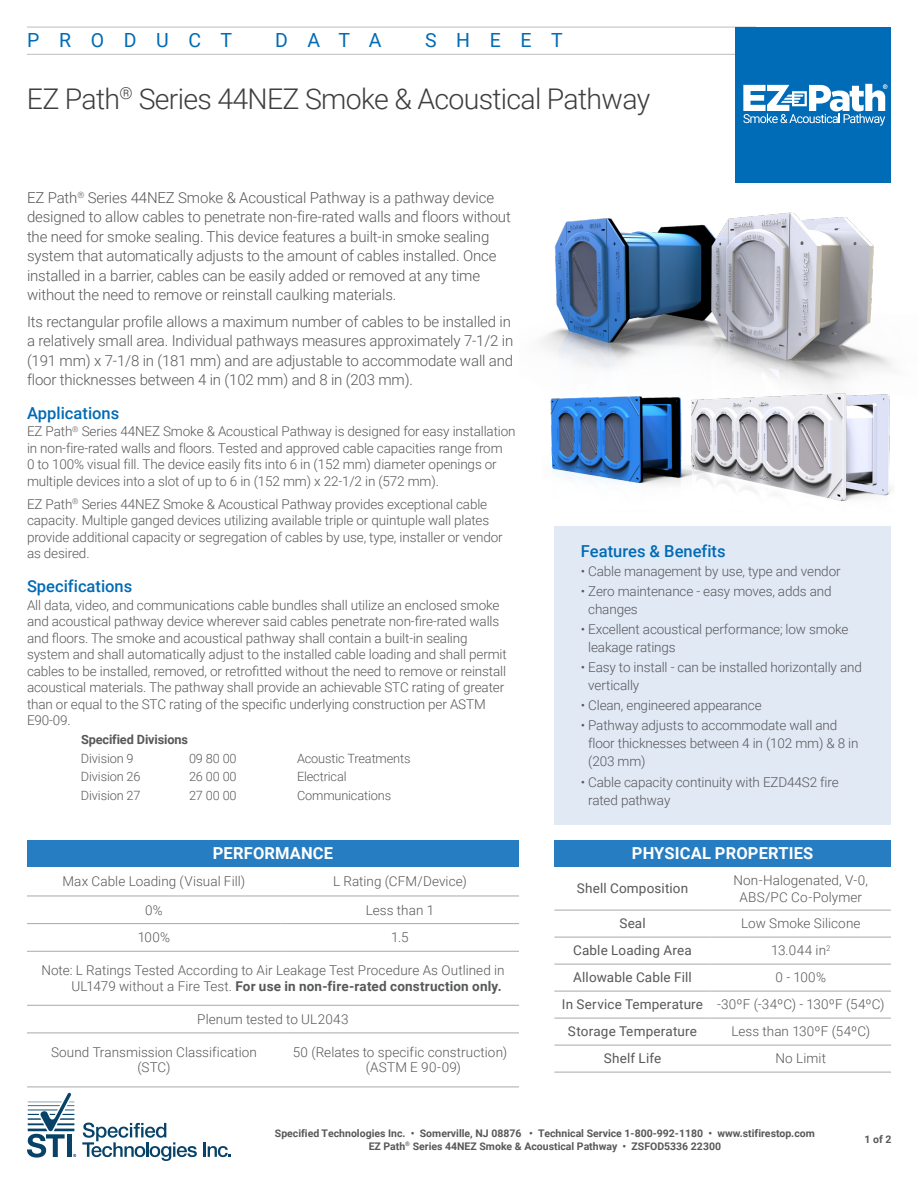
<style>
.page{position:relative;width:918px;height:1188px;background:#fff}
.page>*{position:absolute;margin:0;border:0;box-sizing:border-box;transform-origin:0 0}
.t1{font:300 28.5px "Roboto";letter-spacing:-.025em;color:#3e3e3f}
.t2{font:19.5px "Roboto";letter-spacing:1.005em;color:#006bb6}
.Subhead{font:500 16.5px "Roboto";color:#006bb6}
.t3{font:700 16.5px "Roboto";letter-spacing:.01em;color:#fff}
.Product_Description{font:300 15px/19.5px "Roboto";letter-spacing:-.01em;color:#57585a}
.Body_Copy{font:300 13.5px/16.5px "Roboto";letter-spacing:-.01em;color:#57585a}
.Bullets{font:300 13.5px/18px "Roboto";letter-spacing:-.01em;color:#57585a}
.Body_Copy-2{font:300 13.5px/15px "Roboto";letter-spacing:.01em;color:#57585a}
.t4{font:13.5px "Roboto";letter-spacing:.01em;color:#57585a}
.Body_Copy-3{font:300 13.5px "Roboto";letter-spacing:.015em;color:#57585a}
.Specified_Divisions{font:300 12.75px "Roboto";letter-spacing:-.01em;color:#57585a}
.Specified_Divisions-2{font:700 12.75px "Roboto";letter-spacing:-.01em;color:#57585a}
.t5{font:700 10.5px/12.6px "Roboto";color:#57585a;text-align:center}
.s1{font-weight:700}
.s2{font-weight:400}
</style>
<div class="page">
<hr style="left:27px;top:27px;width:729px;height:1px;background:#bcbdc0">
<hr style="left:27px;top:54px;width:729px;height:1px;background:#bcbdc0">
<div style="left:736px;top:27px;width:155px;height:156px;background:#006bb6"></div>
<svg style="left:743px;top:84px;width:144px;height:42px"></svg>
<svg style="left:27px;top:1093px;width:49px;height:65px"></svg>
<div style="left:67px;top:1134px;width:5px;height:23px;background:#074269"></div>
<svg style="left:82px;top:1123px;width:115px;height:38px"></svg>
<hr style="left:203px;top:1142px;width:3px;height:15px;background:#074269">
<svg style="left:208px;top:1146px;width:23px;height:11px"></svg>
<img style="left:541px;top:212px;width:352px;height:175px">
<img style="left:550px;top:387px;width:341px;height:114px">
<div style="left:554px;top:526px;width:337px;height:299px;background:#e1e9f5"></div>
<div style="left:27px;top:840px;width:492px;height:27px;background:#277dc1"></div>
<hr style="left:27px;top:896px;width:254px;height:1px;background:#a8a9ad">
<hr style="left:281px;top:896px;width:238px;height:1px;background:#a8a9ad">
<hr style="left:27px;top:923px;width:254px;height:1px;background:#a8a9ad">
<hr style="left:281px;top:923px;width:238px;height:1px;background:#a8a9ad">
<hr style="left:27px;top:951px;width:254px;height:1px;background:#a8a9ad">
<hr style="left:281px;top:951px;width:238px;height:1px;background:#a8a9ad">
<hr style="left:27px;top:1005px;width:254px;height:1px;background:#a8a9ad">
<hr style="left:281px;top:1005px;width:238px;height:1px;background:#a8a9ad">
<hr style="left:27px;top:1033px;width:254px;height:1px;background:#a8a9ad">
<hr style="left:281px;top:1033px;width:238px;height:1px;background:#a8a9ad">
<hr style="left:27px;top:1087px;width:254px;height:1px;background:#a8a9ad">
<hr style="left:281px;top:1087px;width:238px;height:1px;background:#a8a9ad">
<div style="left:554px;top:840px;width:337px;height:27px;background:#277dc1"></div>
<hr style="left:554px;top:910px;width:157px;height:1px;background:#a8a9ad">
<hr style="left:711px;top:910px;width:180px;height:1px;background:#a8a9ad">
<hr style="left:554px;top:937px;width:157px;height:1px;background:#a8a9ad">
<hr style="left:711px;top:937px;width:180px;height:1px;background:#a8a9ad">
<hr style="left:554px;top:964px;width:157px;height:1px;background:#a8a9ad">
<hr style="left:711px;top:964px;width:180px;height:1px;background:#a8a9ad">
<hr style="left:554px;top:991px;width:157px;height:1px;background:#a8a9ad">
<hr style="left:711px;top:991px;width:180px;height:1px;background:#a8a9ad">
<hr style="left:554px;top:1018px;width:157px;height:1px;background:#a8a9ad">
<hr style="left:711px;top:1018px;width:180px;height:1px;background:#a8a9ad">
<hr style="left:554px;top:1045px;width:157px;height:1px;background:#a8a9ad">
<hr style="left:711px;top:1045px;width:180px;height:1px;background:#a8a9ad">
<hr style="left:554px;top:1072px;width:157px;height:1px;background:#a8a9ad">
<hr style="left:711px;top:1072px;width:180px;height:1px;background:#a8a9ad">
<h2 class="t2" style="left:27px;top:27px;width:206px">PRODUCT</h2>
<h2 class="t2" style="left:275px;top:27px;width:108px">DATA</h2>
<h2 class="t2" style="left:425px;top:27px;width:139px">SHEET</h2>
<h1 class="t1" style="left:27px;top:79px;width:625px">EZ Path<sup>®</sup> Series 44NEZ Smoke &amp; Acoustical Pathway</h1>
<p class="Product_Description" style="left:27px;top:187px;width:485px">EZ Path<sup>®</sup> Series 44NEZ Smoke &amp; Acoustical Pathway is a pathway device designed to allow cables to penetrate non-fire-rated walls and floors without the need for smoke sealing. This device features a built-in smoke sealing system that automatically adjusts to the amount of cables installed. Once installed in a barrier, cables can be easily added or removed at any time without the need to remove or reinstall caulking materials.</p>
<p class="Product_Description" style="left:27px;top:311px;width:488px">Its rectangular profile allows a maximum number of cables to be installed in a relatively small area. Individual pathways measures approximately 7-1/2 in (191 mm) x 7-1/8 in (181 mm) and are adjustable to accommodate wall and floor thicknesses between 4 in (102 mm) and 8 in (203 mm).</p>
<p class="Subhead" style="left:27px;top:401px;width:94px">Applications</p>
<p class="Body_Copy" style="left:27px;top:423px;width:490px">EZ Path<sup>®</sup> Series 44NEZ Smoke &amp; Acoustical Pathway is designed for easy installation in non-fire-rated walls and floors. Tested and approved cable capacities range from<br>0 to 100% visual fill. The device easily fits into 6 in (152 mm) diameter openings or multiple devices into a slot of up to 6 in (152 mm) x 22-1/2 in (572 mm).</p>
<p class="Body_Copy" style="left:27px;top:495px;width:477px">EZ Path<sup>®</sup> Series 44NEZ Smoke &amp; Acoustical Pathway provides exceptional cable capacity. Multiple ganged devices utilizing available triple or quintuple wall plates provide additional capacity or segregation of cables by use, type, installer or vendor as desired.</p>
<p class="Subhead" style="left:27px;top:575px;width:107px">Specifications</p>
<p class="Body_Copy" style="left:27px;top:596px;width:481px">All data, video, and communications cable bundles shall utilize an enclosed smoke and acoustical pathway device wherever said cables penetrate non-fire-rated walls and floors. The smoke and acoustical pathway shall contain a built-in sealing system and shall automatically adjust to the installed cable loading and shall permit cables to be installed, removed, or retrofitted without the need to remove or reinstall acoustical materials. The pathway shall provide an achievable STC rating of greater than or equal to the STC rating of the specific underlying construction per ASTM E90-09.</p>
<p class="Specified_Divisions-2" style="left:81px;top:730px;width:109px">Specified Divisions</p>
<p class="Specified_Divisions" style="left:81px;top:749px;width:54px">Division 9</p>
<p class="Specified_Divisions" style="left:189px;top:749px;width:49px">09 80 00</p>
<p class="Specified_Divisions" style="left:297px;top:749px;width:115px">Acoustic Treatments</p>
<p class="Specified_Divisions" style="left:81px;top:768px;width:61px">Division 26</p>
<p class="Specified_Divisions" style="left:189px;top:768px;width:49px">26 00 00</p>
<p class="Specified_Divisions" style="left:297px;top:768px;width:51px">Electrical</p>
<p class="Specified_Divisions" style="left:81px;top:787px;width:61px">Division 27</p>
<p class="Specified_Divisions" style="left:189px;top:787px;width:49px">27 00 00</p>
<p class="Specified_Divisions" style="left:297px;top:787px;width:96px">Communications</p>
<p class="t3" style="left:213px;top:842px;width:122px">PERFORMANCE</p>
<p class="Body_Copy" style="left:63px;top:873px;width:184px">Max Cable Loading (Visual Fill)</p>
<p class="Body_Copy" style="left:333px;top:873px;width:135px">L Rating (CFM/Device)</p>
<p class="Body_Copy" style="left:145px;top:901px;width:19px">0%</p>
<p class="Body_Copy" style="left:366px;top:901px;width:70px">Less than 1</p>
<p class="Body_Copy" style="left:138px;top:929px;width:34px">100%</p>
<p class="Body_Copy" style="left:391px;top:929px;width:19px">1.5</p>
<p class="Body_Copy" style="left:41px;top:961px;width:465px;text-align:right">Note: L Ratings Tested According to Air Leakage Test Procedure As Outlined in<br>UL1479 without a Fire Test. <span class="s1">For use in non-fire-rated construction only.</span></p>
<p class="Body_Copy" style="left:197px;top:1010px;width:153px">Plenum tested to UL2043</p>
<p class="Body_Copy" style="left:51px;top:1044px;width:207px;line-height:15px;text-align:center">Sound Transmission Classification (STC)</p>
<p class="Body_Copy-2" style="left:366px;top:1044px;width:143px;text-indent:-73px">50 (Relates to specific construction) (ASTM E 90-09)</p>
<p class="Subhead" style="left:581px;top:539px;width:146px">Features &amp; Benefits</p>
<p class="Bullets" style="left:581px;top:561px;width:261px">• Cable management by use, type and vendor</p>
<p class="Bullets" style="left:588px;top:581px;width:245px;text-indent:-7px">• Zero maintenance - easy moves, adds and changes</p>
<p class="Bullets" style="left:588px;top:620px;width:262px;text-indent:-7px">• Excellent acoustical performance; low smoke leakage ratings</p>
<p class="Bullets" style="left:588px;top:658px;width:275px;text-indent:-7px">• Easy to install - can be installed horizontally and vertically</p>
<p class="Bullets" style="left:581px;top:696px;width:182px">• Clean, engineered appearance</p>
<p class="Bullets" style="left:588px;top:716px;width:272px;text-indent:-7px">• Pathway adjusts to accommodate wall and floor thicknesses between 4 in (102 mm) &amp; 8 in (203 mm)</p>
<p class="Bullets" style="left:588px;top:772px;width:252px;text-indent:-7px">• Cable capacity continuity with EZD44S2 fire rated pathway</p>
<p class="t3" style="left:632px;top:842px;width:183px">PHYSICAL PROPERTIES</p>
<p class="t4" style="left:577px;top:879px;width:113px">Shell Composition</p>
<p class="Body_Copy-2" style="left:734px;top:871px;width:136px;line-height:16.5px;text-align:center">Non-Halogenated, V-0,<br>ABS/PC Co-Polymer</p>
<p class="t4" style="left:619px;top:914px;width:28px">Seal</p>
<p class="Body_Copy-2" style="left:741px;top:916px;width:121px">Low Smoke Silicone</p>
<p class="t4" style="left:573px;top:941px;width:120px">Cable Loading Area</p>
<p class="Body_Copy" style="left:771px;top:942px;width:61px">13.044 in<sup>2</sup></p>
<p class="t4" style="left:573px;top:968px;width:120px">Allowable Cable Fill</p>
<p class="Body_Copy" style="left:776px;top:969px;width:52px">0 - 100%</p>
<p class="Body_Copy-3" style="left:562px;top:995px;width:324px"><span class="s2">In Service Temperature</span> -30ºF (-34ºC) - 130ºF (54ºC)</p>
<p class="t4" style="left:568px;top:1022px;width:131px">Storage Temperature</p>
<p class="Body_Copy" style="left:731px;top:1023px;width:140px">Less than 130ºF (54ºC)</p>
<p class="t4" style="left:604px;top:1049px;width:59px">Shelf Life</p>
<p class="Body_Copy" style="left:776px;top:1050px;width:52px">No Limit</p>
<p class="t5" style="left:275px;top:1127px;width:541px">Specified Technologies Inc. • Somerville, NJ 08876 • Technical Service 1-800-992-1180 • www.stifirestop.com<br>EZ Path<sup>®</sup> Series 44NEZ Smoke &amp; Acoustical Pathway • ZSFOD5336 22300</p>
<p class="t5" style="left:865px;top:1133px;width:28px">1 of 2</p>
</div>
